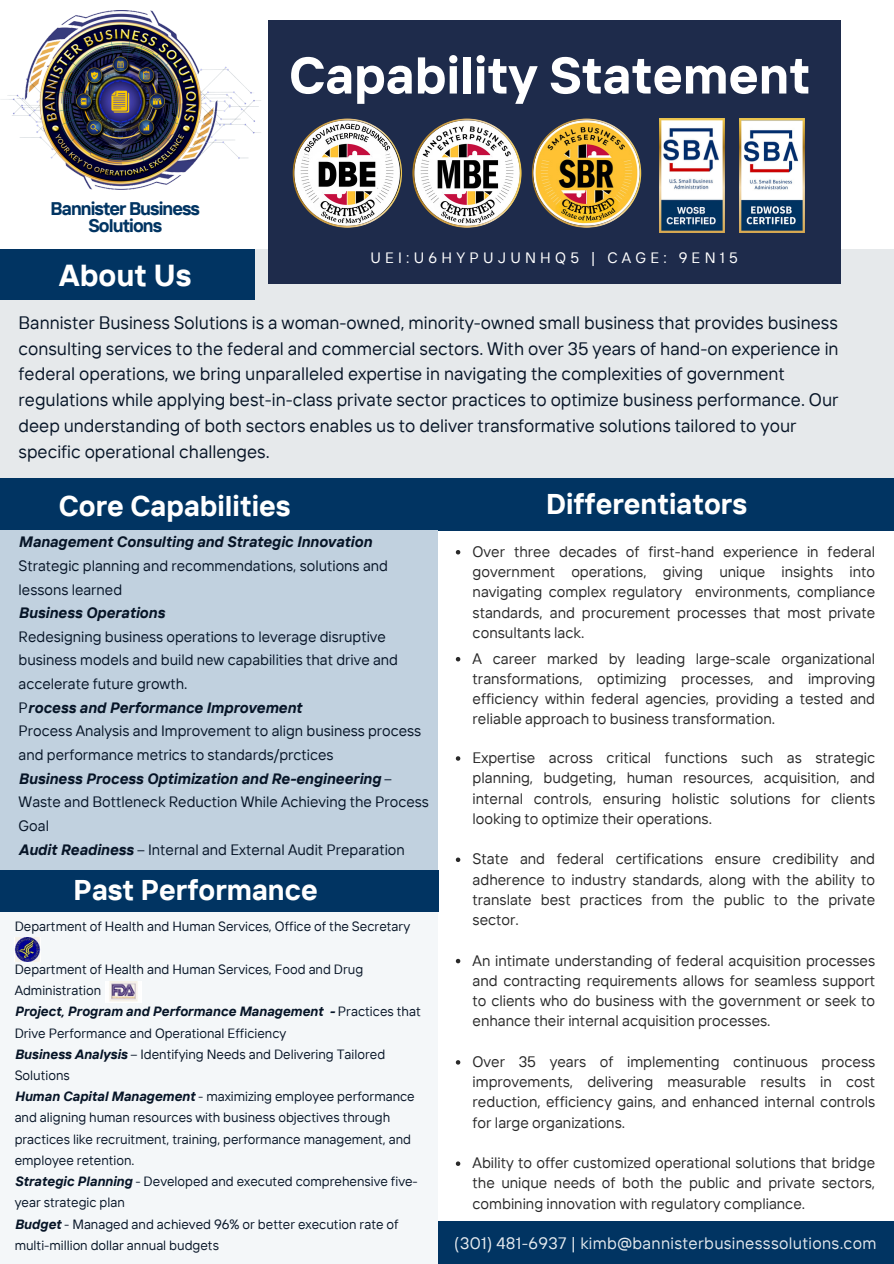
<style>
.page{position:relative;width:894px;height:1264px;background:#fff}
.page>*{position:absolute;margin:0;border:0;box-sizing:border-box;transform-origin:0 0}
.t1{font:700 51.6px "TT Interphases";color:#fff}
.t2{font:700 30.3px "TT Interphases";color:#fff}
.t3{font:700 28.5px "TT Interphases";color:#fff}
.t4{font:700 18.3px/16.8px "TT Interphases";letter-spacing:-.05em;color:#013462;text-align:center}
.t5{font:18px/25.8px "TT Interphases";color:#071527}
.t6{font:16.5px "TT Interphases";letter-spacing:.02em;color:#fff}
.t7{font:15.15px/20.2px "TT Interphases";color:#292929;text-align:justify}
.t8{font:15px/23.7px "TT Interphases";color:#071527}
.t9{font:15px "TT Interphases";letter-spacing:.28em;color:#fff}
.t10{font:13.35px/21.1px "TT Interphases";color:#071527}
.s1{font-weight:700;font-style:italic}
</style>
<div class="page">
<div style="left:438px;top:476px;width:455px;height:54px;background:#013462"></div>
<div style="left:0;top:249px;width:893px;height:229px;background:#e6e9eb"></div>
<div style="left:0;top:249px;width:254px;height:51px;background:#013462"></div>
<div style="left:268px;top:21px;width:571px;height:263px;background:#1e2b4b"></div>
<div style="left:0;top:478px;width:438px;height:785px;background:#c1d1df"></div>
<div style="left:0;top:478px;width:438px;height:52px;background:#013462"></div>
<div style="left:438px;top:1221px;width:455px;height:42px;background:#013462"></div>
<div style="left:0;top:870px;width:438px;height:393px;background:#f4f7f9"></div>
<div style="left:0;top:870px;width:438px;height:41px;background:#013462"></div>
<img style="left:0;top:10px;width:288px;height:179px">
<img style="left:531px;top:118px;width:110px;height:110px">
<img style="left:412px;top:118px;width:109px;height:110px">
<img style="left:292px;top:118px;width:110px;height:110px">
<img style="left:739px;top:118px;width:65px;height:114px">
<img style="left:659px;top:118px;width:65px;height:114px">
<img style="left:15px;top:937px;width:25px;height:24px">
<img style="left:105px;top:981px;width:32px;height:21px">
<svg style="left:455px;top:756px;width:5px;height:4px"></svg>
<svg style="left:455px;top:857px;width:5px;height:5px"></svg>
<svg style="left:455px;top:958px;width:5px;height:5px"></svg>
<svg style="left:455px;top:1060px;width:5px;height:4px"></svg>
<svg style="left:455px;top:1161px;width:5px;height:4px"></svg>
<svg style="left:455px;top:657px;width:5px;height:4px"></svg>
<svg style="left:455px;top:550px;width:5px;height:4px"></svg>
<p class="t4" style="left:51px;top:199px;width:151px">Bannister Business<br>Solutions</p>
<p class="t1" style="left:289px;top:42px;width:522px">Capability Statement</p>
<p class="t9" style="left:370px;top:248px;width:369px">UEI:U6HYPUJUNHQ5 | CAGE: 9EN15</p>
<p class="t2" style="left:59px;top:255px;width:133px">About Us</p>
<h2 class="t5" style="left:19px;top:309px;width:821px">Bannister Business Solutions is a woman-owned, minority-owned small business that provides business consulting services to the federal and commercial sectors. With over 35 years of hand-on experience in federal operations, we bring unparalleled expertise in navigating the complexities of government regulations while applying best-in-class private sector practices to optimize business performance. Our deep understanding of both sectors enables us to deliver transformative solutions tailored to your specific operational challenges.</h2>
<p class="t3" style="left:59px;top:487px;width:233px">Core Capabilities</p>
<p class="t8" style="left:19px;top:530px;width:412px"><span class="s1">Management Consulting and Strategic Innovation </span>Strategic planning and recommendations, solutions and lessons learned<br><span class="s1">Business Operations<br></span>Redesigning business operations to leverage disruptive business models and build new capabilities that drive and accelerate future growth.<br>P<span class="s1">rocess and Performance Improvement<br></span>Process Analysis and Improvement to align business process and performance metrics to standards/prctices<br><span class="s1">Business Process Optimization and Re-engineering</span> – Waste and Bottleneck Reduction While Achieving the Process Goal<br><span class="s1">Audit Readiness</span> – Internal and External Audit Preparation</p>
<p class="t3" style="left:74px;top:871px;width:245px">Past Performance</p>
<p class="t10" style="left:15px;top:915px;width:397px">Department of Health and Human Services, Office of the Secretary</p>
<p class="t10" style="left:15px;top:958px;width:350px">Department of Health and Human Services, Food and Drug<br>Administration</p>
<p class="t10" style="left:15px;top:1000px;width:407px"><span class="s1">Project, Program and Performance Management -</span> Practices that<br>Drive Performance and Operational Efficiency</p>
<p class="t10" style="left:15px;top:1043px;width:372px"><span class="s1">Business Analysis</span> – Identifying Needs and Delivering Tailored<br>Solutions</p>
<p class="t10" style="left:15px;top:1085px;width:401px"><span class="s1">Human Capital Management</span> - maximizing employee performance and aligning human resources with business objectives through practices like recruitment, training, performance management, and employee retention.</p>
<p class="t10" style="left:15px;top:1170px;width:404px"><span class="s1">Strategic Planning</span> - Developed and executed comprehensive five&shy;year strategic plan</p>
<p class="t10" style="left:15px;top:1212px;width:385px"><span class="s1">Budget</span> - Managed and achieved 96% or better execution rate of multi-million dollar annual budgets</p>
<p class="t3" style="left:546px;top:485px;width:202px">Differentiators</p>
<p class="t7" style="left:472px;top:541px;width:404px">Over three decades of first-hand experience in federal government operations, giving unique insights into navigating complex regulatory environments, compliance standards, and procurement processes that most private consultants lack.</p>
<h6 class="t7" style="left:472px;top:648px;width:404px">A career marked by leading large-scale organizational transformations, optimizing processes, and improving efficiency within federal agencies, providing a tested and reliable approach to business transformation.</h6>
<h2 class="t7" style="left:472px;top:747px;width:404px">Expertise across critical functions such as strategic planning, budgeting, human resources, acquisition, and internal controls, ensuring holistic solutions for clients looking to optimize their operations.</h2>
<p class="t7" style="left:472px;top:848px;width:404px">State and federal certifications ensure credibility and adherence to industry standards, along with the ability to translate best practices from the public to the private sector.</p>
<p class="t7" style="left:472px;top:949px;width:404px">An intimate understanding of federal acquisition processes and contracting requirements allows for seamless support to clients who do business with the government or seek to enhance their internal acquisition processes.</p>
<p class="t7" style="left:472px;top:1051px;width:404px">Over 35 years of implementing continuous process improvements, delivering measurable results in cost reduction, efficiency gains, and enhanced internal controls for large organizations.</p>
<p class="t7" style="left:472px;top:1152px;width:404px">Ability to offer customized operational solutions that bridge the unique needs of both the public and private sectors, combining innovation with regulatory compliance.</p>
<p class="t6" style="left:454px;top:1232px;width:423px">(301) 481-6937 | kimb@bannisterbusinesssolutions.com</p>
</div>
